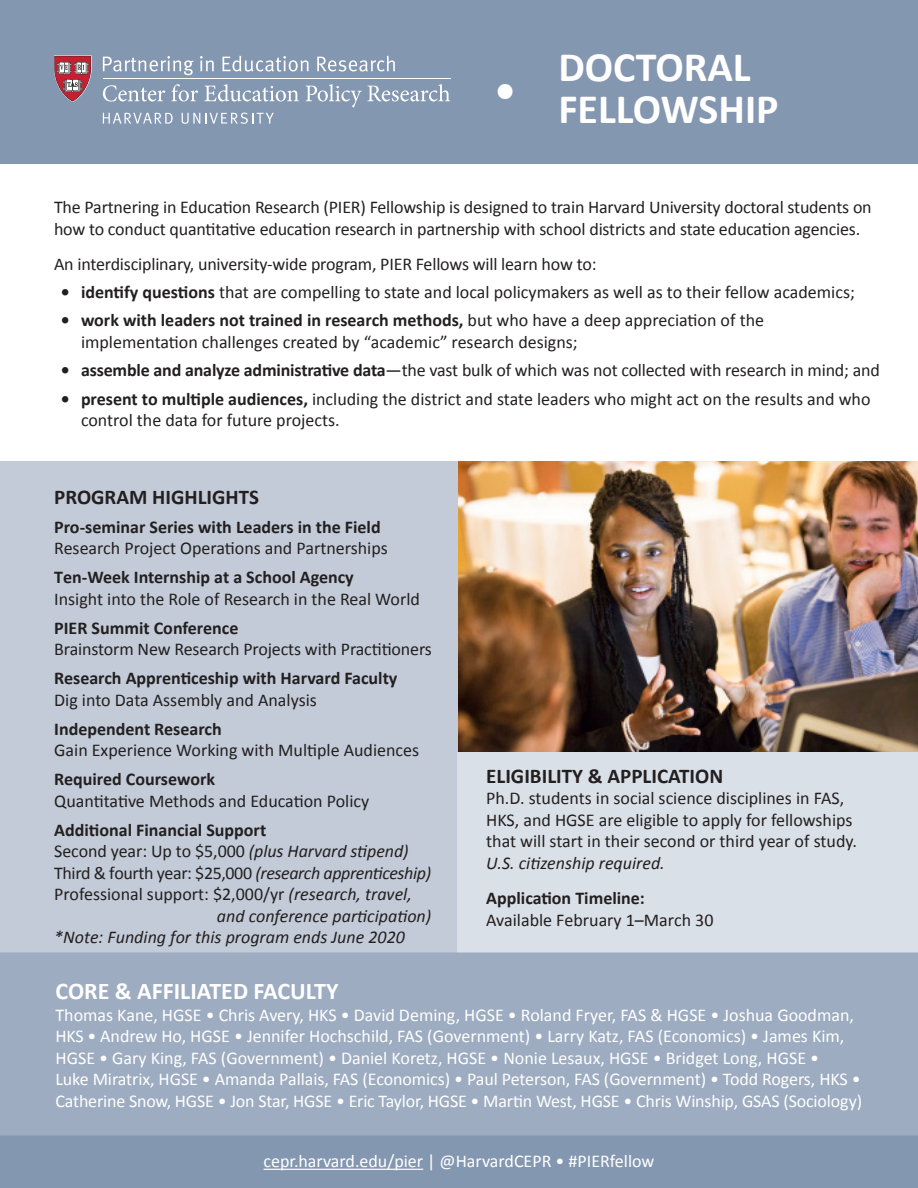
<style>
.page{position:relative;width:918px;height:1188px;background:#fff}
.page>*{position:absolute;margin:0;border:0;box-sizing:border-box;transform-origin:0 0}
.t1{font:700 42px/42px "Calibri";color:#fff}
.t2{font:700 24px "Calibri";color:#fff}
.t3{font:700 21px "Calibri";color:#231f20}
.t4{font:18px/21.6px "Calibri";letter-spacing:-.005em;color:#231f20}
.t5{font:18px/21.6px "Calibri";color:#fff}
.t6{font:700 18px/21.6px "Calibri";color:#231f20}
.t7{font:italic 18px "Calibri";color:#231f20}
.t8{font:italic 18px "Calibri";color:#231f20}
.s1{font-weight:700}
.s2{font-weight:400}
.s3{font-style:italic}
</style>
<div class="page">
<img style="left:458px;top:462px;width:460px;height:290px">
<div style="left:0;top:462px;width:458px;height:507px;background:#c2cbd7"></div>
<div style="left:0;top:0;width:918px;height:164px;background:#8497b0"></div>
<svg style="left:103px;top:85px;width:62px;height:17px"></svg>
<svg style="left:171px;top:84px;width:27px;height:18px"></svg>
<svg style="left:204px;top:84px;width:95px;height:18px"></svg>
<svg style="left:306px;top:84px;width:144px;height:23px"></svg>
<svg style="left:103px;top:113px;width:70px;height:11px"></svg>
<svg style="left:182px;top:113px;width:92px;height:11px"></svg>
<hr style="left:103px;top:78px;width:347px;height:1px;background:#fff">
<svg style="left:103px;top:56px;width:91px;height:19px"></svg>
<svg style="left:200px;top:56px;width:14px;height:15px"></svg>
<svg style="left:222px;top:56px;width:87px;height:16px"></svg>
<svg style="left:317px;top:56px;width:78px;height:16px"></svg>
<svg style="left:55px;top:55px;width:37px;height:47px"></svg>
<div style="left:0;top:1134px;width:918px;height:54px;background:#8497b0"></div>
<div style="left:458px;top:752px;width:460px;height:208px;background:#dae0e7"></div>
<hr style="left:264px;top:1169px;width:159px;height:1px;background:#fff">
<div style="left:0;top:952px;width:918px;height:184px;background:#9dacc0"></div>
<p class="t1" style="left:495px;top:70px;width:22px">•</p>
<p class="t1" style="left:558px;top:46px;width:222px">DOCTORAL<br>FELLOWSHIP</p>
<p class="t4" style="left:54px;top:196px;width:819px">The Partnering in Education Research (PIER) Fellowship is designed to train Harvard University doctoral students on how to conduct quantitative education research in partnership with school districts and state education agencies.</p>
<p class="t4" style="left:54px;top:253px;width:544px">An interdisciplinary, university-wide program, PIER Fellows will learn how to:</p>
<p class="t4" style="left:61px;top:281px;width:796px"><span class="s1">• identify questions</span> that are compelling to state and local policymakers as well as to their fellow academics;</p>
<p class="t4" style="left:81px;top:310px;width:685px;text-indent:-20px"><span class="s1">• work with leaders not trained in research methods,</span> but who have a deep appreciation of the implementation challenges created by “academic” research designs;</p>
<p class="t4" style="left:61px;top:360px;width:821px"><span class="s1">• assemble and analyze administrative data</span>—the vast bulk of which was not collected with research in mind; and</p>
<p class="t4" style="left:81px;top:388px;width:791px;text-indent:-20px"><span class="s1">• present to multiple audiences,</span> including the district and state leaders who might act on the results and who control the data for future projects.</p>
<p class="t3" style="left:54px;top:484px;width:206px">PROGRAM HIGHLIGHTS</p>
<p class="t4" style="left:54px;top:516px;width:335px"><span class="s1">Pro-seminar Series with Leaders in the Field<br></span>Research Project Operations and Partnerships</p>
<p class="t4" style="left:54px;top:567px;width:367px"><span class="s1">Ten-</span><span class="s1">Week Internship at a School Agency<br></span>Insight into the Role of Research in the Real World</p>
<p class="t4" style="left:54px;top:617px;width:379px"><span class="s1">P</span><span class="s1">IER Summit</span> <span class="s1">Conference<br></span>Brainstorm New Research Projects with Practitioners</p>
<p class="t6" style="left:54px;top:667px;width:345px">Research Apprenticeship with Harvard Faculty<br><span class="s2">Dig into Data Assembly and Analysis</span></p>
<p class="t4" style="left:54px;top:718px;width:367px"><span class="s1">Independent Research<br></span>Gain Experience Working with Multiple Audiences</p>
<p class="t4" style="left:54px;top:768px;width:317px"><span class="s1">Required Coursework<br></span>Quantitative Methods and Education Policy</p>
<p class="t6" style="left:54px;top:819px;width:214px">Additional Financial Support</p>
<p class="t4" style="left:54px;top:841px;width:356px">Second year: Up to $5,000 <span class="s3">(plus Harvard stipend)</span></p>
<p class="t4" style="left:54px;top:862px;width:378px">Third &amp; fourth year: $25,000 <span class="s3">(research apprenticeship)</span></p>
<p class="t4" style="left:54px;top:884px;width:359px">Professional support: $2,000/yr <span class="s3">(research, travel,</span></p>
<p class="t8" style="left:217px;top:904px;width:216px">and conference participation)</p>
<p class="t7" style="left:54px;top:925px;width:352px">*Note: Funding for this program ends June 2020</p>
<p class="t3" style="left:486px;top:762px;width:238px">ELIGIBILITY &amp; APPLICATION</p>
<p class="t4" style="left:486px;top:788px;width:372px">Ph.D. students in social science disciplines in FAS, HKS, and HGSE are eligible to apply for fellowships that will start in their second or third year of study.<br><span class="s3">U.S. citizenship required.</span></p>
<p class="t4" style="left:486px;top:887px;width:229px"><span class="s1">Application Timeline:<br></span>Available February 1–March 30</p>
<p class="t2" style="left:56px;top:976px;width:285px">CORE &amp; AFFILIATED FACULTY</p>
<p class="t5" style="left:56px;top:1004px;width:808px">Thomas Kane, HGSE • Chris Avery, HKS • David Deming, HGSE • Roland Fryer, FAS &amp; HGSE • Joshua Goodman, HKS • Andrew Ho, HGSE • Jennifer Hochschild, FAS (Government) • Larry Katz, FAS (Economics) • James Kim, HGSE • Gary King, FAS (Government) • Daniel Koretz, HGSE • Nonie Lesaux, HGSE • Bridget Long, HGSE •<br>Luke Miratrix, HGSE • Amanda Pallais, FAS (Economics) • Paul Peterson, FAS (Government) • Todd Rogers, HKS • Catherine Snow, HGSE • Jon Star, HGSE • Eric Taylor, HGSE • Martin West, HGSE • Chris Winship, GSAS (Sociology)</p>
<p class="t5" style="left:264px;top:1151px;width:392px">cepr.harvard.edu/pier | @HarvardCEPR • #PIERfellow</p>
</div>
